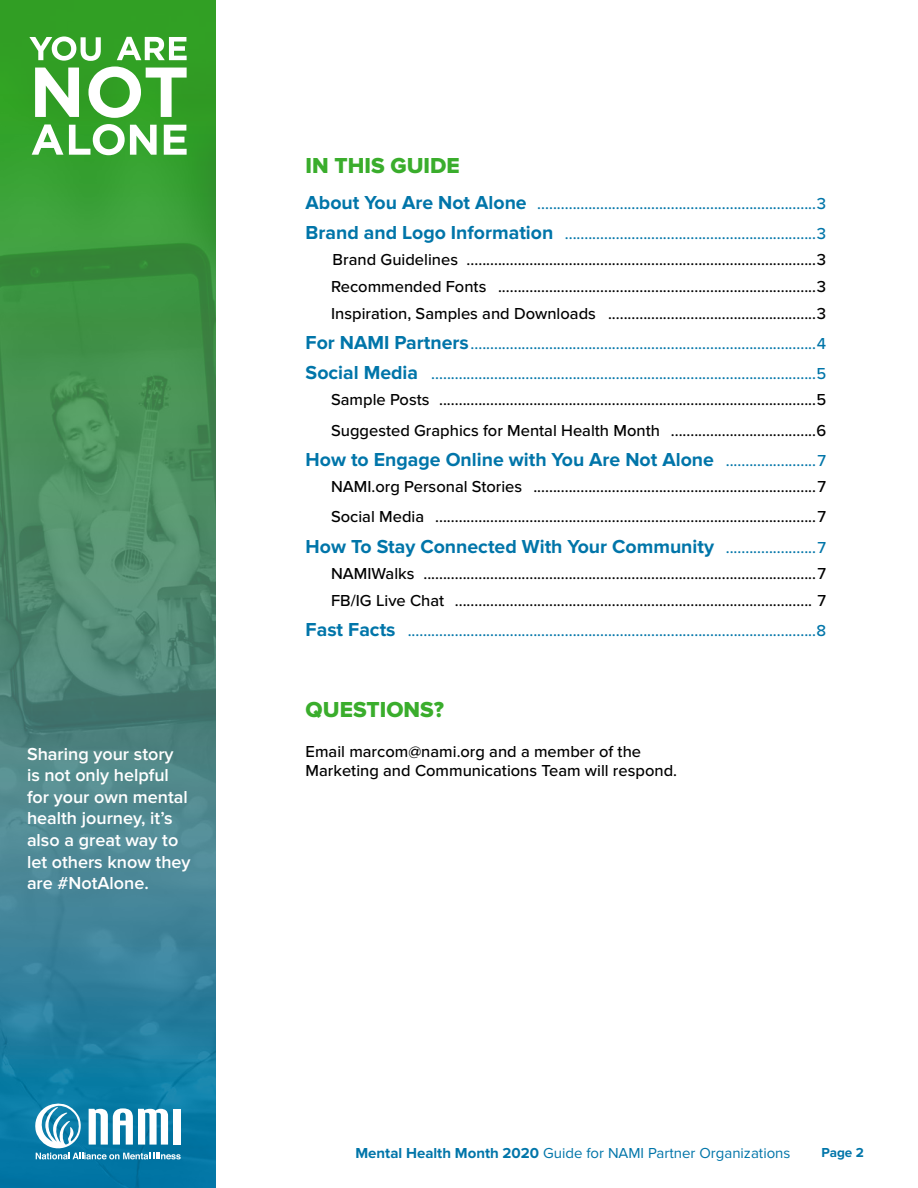
<style>
.page{position:relative;width:918px;height:1188px;background:#fff}
.page>*{position:absolute;margin:0;border:0;box-sizing:border-box;transform-origin:0 0}
.t1{font:22.5px "Proxima Nova Extrabld";color:#3aad2c}
.t2{font:700 19.5px "Proxima Nova";color:#0075a9}
.t3{font:600 18px/21.6px "Proxima Nova";color:#fff}
.t4{font:500 16.5px/26.5px "Proxima Nova";color:#000}
.t5{font:500 16.5px/30.2px "Proxima Nova";color:#0075a9}
.t6{font:15px "Proxima Nova";color:#0075a9}
.t7{font:700 13.5px "Proxima Nova";color:#0075a9}
.s1{font-weight:700;font-size:19.5px}
.s2{font-weight:500;font-size:16.5px}
.s3{font-weight:700}
</style>
<div class="page">
<img style="left:0;top:0;width:216px;height:1188px">
<svg style="left:29px;top:36px;width:158px;height:119px"></svg>
<svg style="left:35px;top:1104px;width:146px;height:55px"></svg>
<p class="t3" style="left:27px;top:744px;width:165px">Sharing your story is not only helpful for your own mental health journey, it’s also a great way to let others know they are #NotAlone.</p>
<h1 class="t1" style="left:306px;top:153px;width:156px">IN THIS GUIDE</h1>
<p class="t5" style="left:306px;top:189px;width:522px"><span class="s1">About You Are Not Alone</span> .......................................................................3<br><span class="s1">Brand and Logo Information</span> ................................................................3</p>
<p class="t4" style="left:331px;top:247px;width:497px;text-align:justify">Brand Guidelines .........................................................................................3<br>Recommended Fonts .................................................................................3<br>Inspiration, Samples and Downloads .....................................................3</p>
<p class="t5" style="left:306px;top:329px;width:522px"><span class="s1">For NAMI Partners</span>........................................................................................4<br><span class="s1">Social Media</span> ..................................................................................................5</p>
<p class="t4" style="left:331px;top:385px;width:497px;line-height:30.2px">Sample Posts ................................................................................................5<br>Suggested Graphics for Mental Health Month .....................................6</p>
<p class="t2" style="left:306px;top:448px;width:522px">How to Engage Online with You Are Not Alone <span class="s2">.......................7</span></p>
<p class="t4" style="left:331px;top:472px;width:497px;line-height:30.2px">NAMI.org Personal Stories ........................................................................7<br>Social Media .................................................................................................7</p>
<p class="t2" style="left:306px;top:535px;width:522px">How To Stay Connected With Your Community <span class="s2">.......................7</span></p>
<p class="t4" style="left:331px;top:561px;width:497px">NAMIWalks ....................................................................................................7<br>FB/IG Live Chat ........................................................................................... 7</p>
<p class="t5" style="left:306px;top:616px;width:522px"><span class="s1">Fast Facts</span> ........................................................................................................8</p>
<h1 class="t1" style="left:306px;top:697px;width:140px">QUESTIONS?</h1>
<p class="t4" style="left:306px;top:742px;width:373px;line-height:19.8px">Email marcom@nami.org and a member of the<br>Marketing and Communications Team will respond.</p>
<p class="t6" style="left:355px;top:1144px;width:437px"><span class="s3">Mental Health Month 2020</span> Guide for NAMI Partner Organizations</p>
<p class="t7" style="left:822px;top:1145px;width:44px">Page 2</p>
</div>
